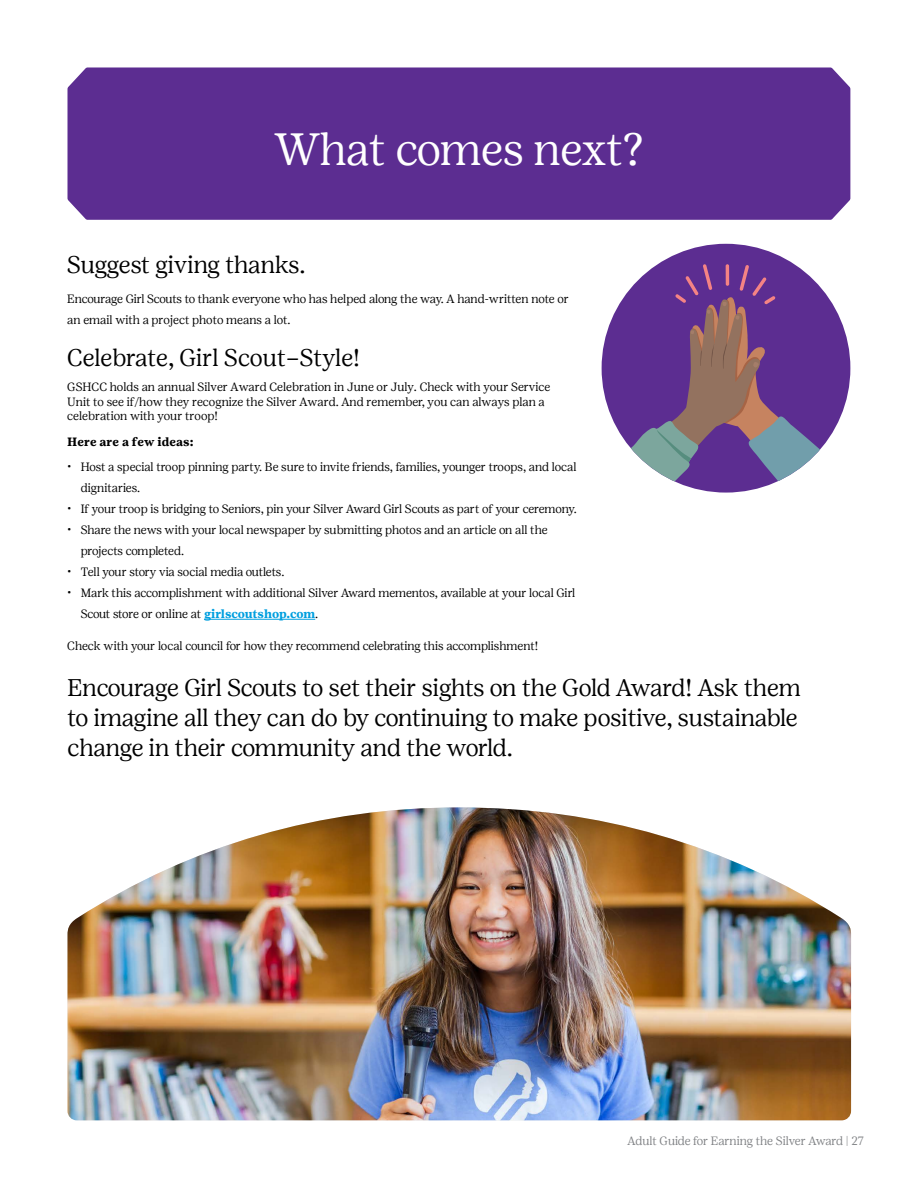
<style>
.page{position:relative;width:918px;height:1188px;background:#fff}
.page>*{position:absolute;margin:0;border:0;box-sizing:border-box;transform-origin:0 0}
.t1{font:300 45px "Girl Scout Display";letter-spacing:-.01em;color:#fff}
.t2{font:300 24px/30px "Girl Scout Display";color:#000}
.t3{font:300 12px/21px "Girl Scout Display";color:#000}
.t4{font:300 12px "Girl Scout Display";color:#808285}
.t5{font:700 12px "Girl Scout Text";color:#000}
.s1{font-family:"Girl Scout Text";font-weight:700;color:#009fdf}
</style>
<div class="page">
<div style="left:68px;top:67px;width:782px;height:153px;background:#5c2d91"></div>
<hr style="left:204px;top:619px;width:111px;height:1px;background:#009fdf">
<img style="left:68px;top:807px;width:783px;height:313px">
<div style="left:602px;top:244px;width:248px;height:249px;background:#5c2d91;border-radius:50%"></div>
<svg style="left:602px;top:264px;width:248px;height:229px"></svg>
<h1 class="t1" style="left:274px;top:122px;width:371px">What comes next?</h1>
<h2 class="t2" style="left:67px;top:250px;width:240px">Suggest giving thanks.</h2>
<p class="t3" style="left:67px;top:288px;width:503px">Encourage Girl Scouts to thank everyone who has helped along the way. A hand-written note or an email with a project photo means a lot.</p>
<h2 class="t2" style="left:67px;top:343px;width:294px">Celebrate, Girl Scout–Style!</h2>
<p class="t3" style="left:67px;top:380px;width:484px;line-height:14.4px">GSHCC holds an annual Silver Award Celebration in June or July. Check with your Service<br>Unit to see if/how they recognize the Silver Award. And remember, you can always plan a celebration with your troop!</p>
<p class="t5" style="left:67px;top:435px;width:128px">Here are a few ideas:</p>
<p class="t3" style="left:81px;top:456px;width:497px;text-indent:-14px">• Host a special troop pinning party. Be sure to invite friends, families, younger troops, and local dignitaries.</p>
<p class="t3" style="left:67px;top:498px;width:511px">• If your troop is bridging to Seniors, pin your Silver Award Girl Scouts as part of your ceremony.</p>
<p class="t3" style="left:81px;top:519px;width:468px;text-indent:-14px">• Share the news with your local newspaper by submitting photos and an article on all the projects completed.</p>
<p class="t3" style="left:67px;top:561px;width:219px">• Tell your story via social media outlets.</p>
<p class="t3" style="left:81px;top:582px;width:496px;text-indent:-14px">• Mark this accomplishment with additional Silver Award mementos, available at your local Girl<br>Scout store or online at <span class="s1">girlscoutshop.com</span>.</p>
<p class="t3" style="left:67px;top:635px;width:472px">Check with your local council for how they recommend celebrating this accomplishment!</p>
<h2 class="t2" style="left:68px;top:673px;width:735px">Encourage Girl Scouts to set their sights on the Gold Award! Ask them to imagine all they can do by continuing to make positive, sustainable change in their community and the world.</h2>
<p class="t4" style="left:628px;top:1134px;width:238px">Adult Guide for Earning the Silver Award | 27</p>
</div>
